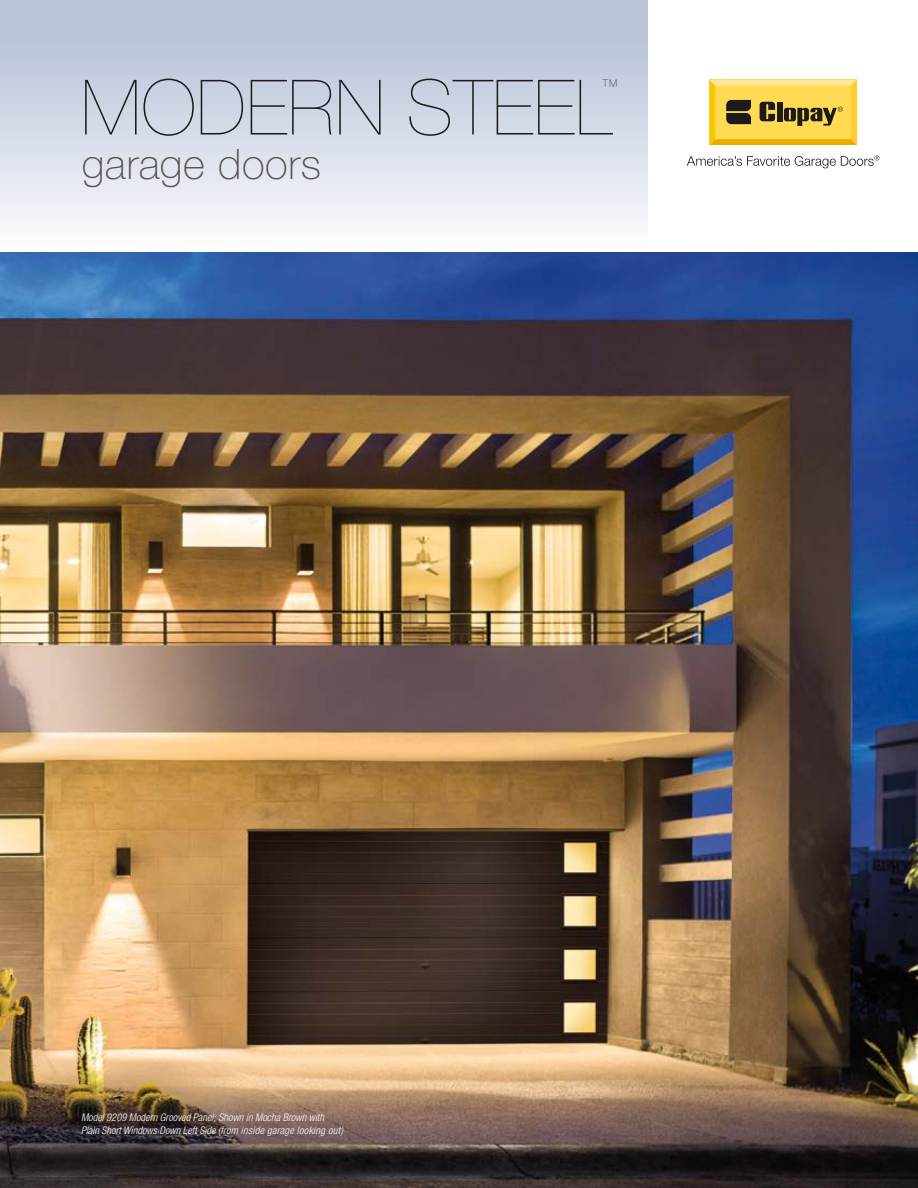
<style>
.page{position:relative;width:918px;height:1188px;background:#fff}
.page>*{position:absolute;margin:0;border:0;box-sizing:border-box;transform-origin:0 0}
.t1{font:200 76.5px "Helvetica Neue";letter-spacing:.005em;color:#1c1b1a}
.t2{font:100 42px "Helvetica Neue";letter-spacing:.015em;color:#575452}
.t3{font:200 17.55px "Helvetica Neue";color:#1c1b1a}
.t4{font:italic 300 condensed 10.5px/12.6px "Helvetica Neue";color:#fff}
</style>
<div class="page">
<div style="left:0;top:0;width:648px;height:253px;background:linear-gradient(to bottom,#afbcd3,#fcfcfe)"></div>
<img style="left:0;top:253px;width:918px;height:935px">
<svg style="left:687px;top:156px;width:192px;height:12px"></svg>
<svg style="left:709px;top:80px;width:148px;height:65px;background:#dbb944"></svg>
<h1 class="t1" style="left:81px;top:63px;width:533px">MODERN STEEL</h1>
<h3 class="t3" style="left:601px;top:76px;width:19px">™</h3>
<h2 class="t2" style="left:82px;top:140px;width:241px">garage doors</h2>
<p class="t4" style="left:81px;top:1111px;width:264px">Model 9209 Modern Grooved Panel; Shown in Mocha Brown with<br>Plain Short Windows Down Left Side (from inside garage looking out)</p>
</div>
